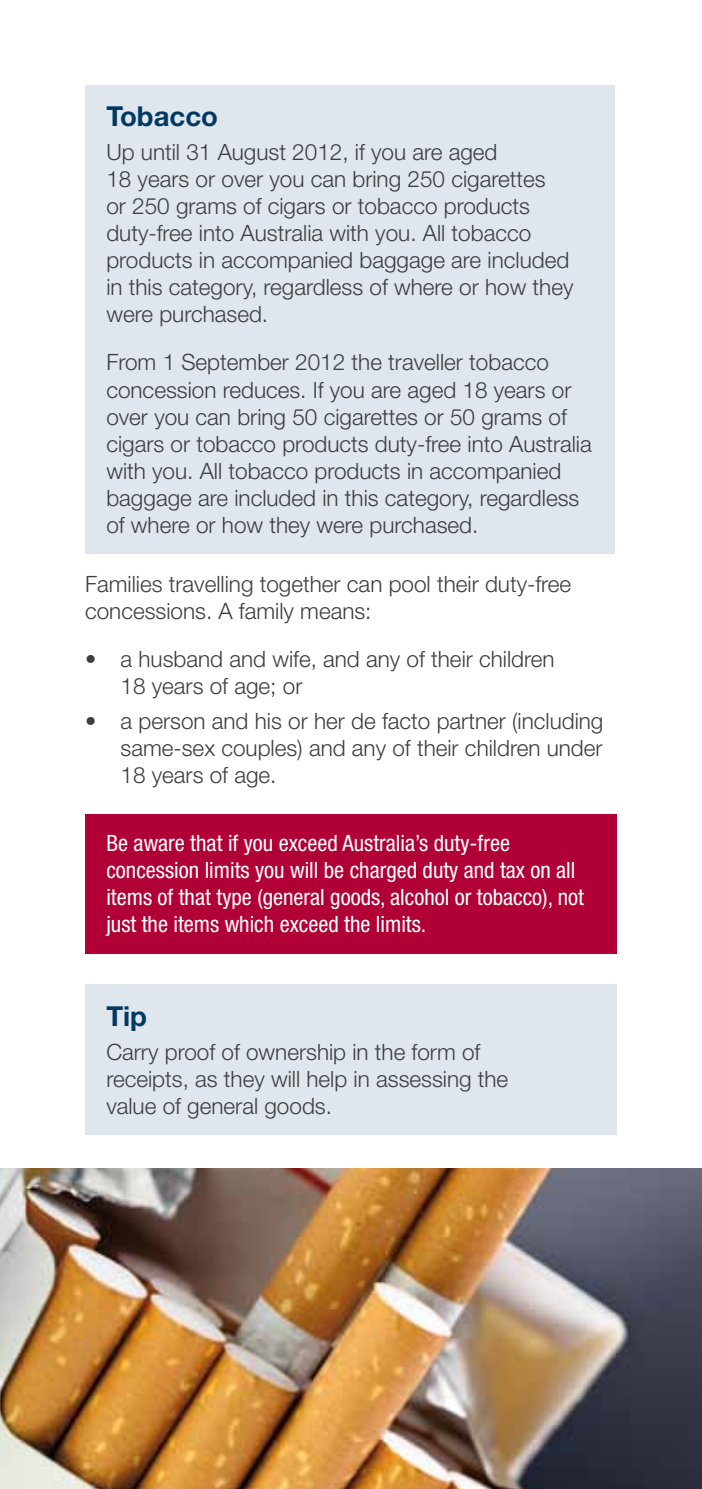
<style>
.page{position:relative;width:702px;height:1489px;background:#fff}
.page>*{position:absolute;margin:0;border:0;box-sizing:border-box;transform-origin:0 0}
.t1{font:700 27.5px "Helvetica Neue LT Std";color:#003a62}
.t2{font:300 22.5px/27px "Helvetica Neue LT Std";color:#3e3d40}
.t3{font:condensed 22.5px/27px "Helvetica Neue LT Std";color:#fff}
</style>
<div class="page">
<div style="left:85px;top:85px;width:529px;height:469px;background:#dfe6ed"></div>
<div style="left:85px;top:813px;width:532px;height:140px;background:#b10035"></div>
<div style="left:85px;top:984px;width:532px;height:150px;background:#dfe6ed"></div>
<img style="left:0;top:1168px;width:702px;height:320px">
<p class="t1" style="left:106px;top:99px;width:113px">Tobacco</p>
<p class="t2" style="left:106px;top:138px;width:468px">Up until 31 August 2012, if you are aged<br>18 years or over you can bring 250 cigarettes<br>or 250 grams of cigars or tobacco products duty-free into Australia with you. All tobacco products in accompanied baggage are included in this category, regardless of where or how they were purchased.</p>
<p class="t2" style="left:106px;top:348px;width:487px">From 1 September 2012 the traveller tobacco concession reduces. If you are aged 18 years or over you can bring 50 cigarettes or 50 grams of cigars or tobacco products duty-free into Australia with you. All tobacco products in accompanied baggage are included in this category, regardless of where or how they were purchased.</p>
<p class="t2" style="left:85px;top:570px;width:487px">Families travelling together can pool their duty-free concessions. A family means:</p>
<p class="t2" style="left:120px;top:645px;width:435px;text-indent:-35px">• a husband and wife, and any of their children<br>18 years of age; or</p>
<p class="t2" style="left:120px;top:706px;width:484px;text-align:justify;text-indent:-35px">• a person and his or her de facto partner (including same-sex couples) and any of their children under 18 years of age.</p>
<p class="t3" style="left:106px;top:829px;width:479px">Be aware that if you exceed Australia’s duty-free concession limits you will be charged duty and tax on all items of that type (general goods, alcohol or tobacco), not just the items which exceed the limits.</p>
<p class="t1" style="left:106px;top:998px;width:42px">Tip</p>
<p class="t2" style="left:106px;top:1037px;width:403px">Carry proof of ownership in the form of receipts, as they will help in assessing the value of general goods.</p>
</div>
